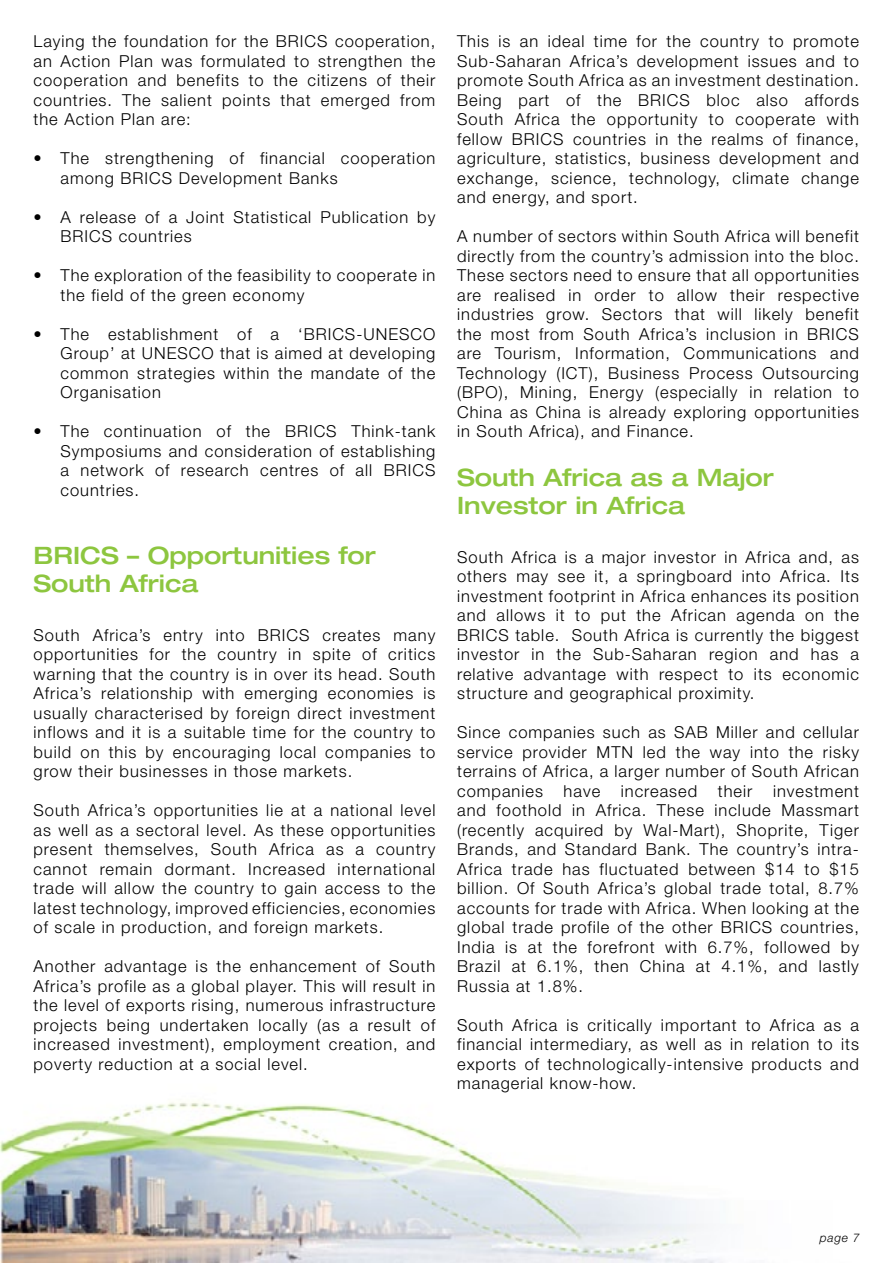
<style>
.page{position:relative;width:893px;height:1263px;background:#fff}
.page>*{position:absolute;margin:0;border:0;box-sizing:border-box;transform-origin:0 0}
.t1{font:500 expanded 24px/28.8px "Helvetica Neue LT Pro";color:#8dc63f}
.t2{font:300 16.5px/19.5px "Helvetica Neue LT Pro";letter-spacing:.06em;color:#000;text-align:justify}
.t3{font:italic 300 12px "Helvetica Neue LT Pro";color:#000}
</style>
<div class="page">
<img style="left:0;top:1102px;width:722px;height:161px">
<p class="t2" style="left:34px;top:31px;width:403px">Laying the foundation for the BRICS cooperation, an Action Plan was formulated to strengthen the cooperation and benefits to the citizens of their countries. The salient points that emerged from the Action Plan are:</p>
<p class="t2" style="left:61px;top:148px;width:376px;text-indent:-27px">• The strengthening of financial cooperation among BRICS Development Banks</p>
<p class="t2" style="left:61px;top:207px;width:376px;text-indent:-27px">• A release of a Joint Statistical Publication by<br>BRICS countries</p>
<p class="t2" style="left:61px;top:265px;width:376px;text-indent:-27px">• The exploration of the feasibility to cooperate in the field of the green economy</p>
<p class="t2" style="left:61px;top:324px;width:376px;text-indent:-27px">• The establishment of a ‘BRICS-UNESCO Group’ at UNESCO that is aimed at developing common strategies within the mandate of the Organisation</p>
<p class="t2" style="left:61px;top:421px;width:376px;text-indent:-27px">• The continuation of the BRICS Think-tank Symposiums and consideration of establishing a network of research centres of all BRICS countries.</p>
<h1 class="t1" style="left:34px;top:540px;width:344px">BRICS – Opportunities for<br>South Africa</h1>
<p class="t2" style="left:34px;top:625px;width:403px">South Africa’s entry into BRICS creates many opportunities for the country in spite of critics warning that the country is in over its head. South Africa’s relationship with emerging economies is usually characterised by foreign direct investment inflows and it is a suitable time for the country to build on this by encouraging local companies to grow their businesses in those markets.</p>
<p class="t2" style="left:34px;top:800px;width:403px">South Africa’s opportunities lie at a national level as well as a sectoral level. As these opportunities present themselves, South Africa as a country cannot remain dormant. Increased international trade will allow the country to gain access to the latest technology, improved efficiencies, economies of scale in production, and foreign markets.</p>
<p class="t2" style="left:34px;top:956px;width:403px">Another advantage is the enhancement of South Africa’s profile as a global player. This will result in the level of exports rising, numerous infrastructure projects being undertaken locally (as a result of increased investment), employment creation, and poverty reduction at a social level.</p>
<p class="t2" style="left:457px;top:31px;width:403px">This is an ideal time for the country to promote Sub-Saharan Africa’s development issues and to promote South Africa as an investment destination.<br>Being part of the BRICS bloc also affords South Africa the opportunity to cooperate with fellow BRICS countries in the realms of finance, agriculture, statistics, business development and exchange, science, technology, climate change and energy, and sport.</p>
<p class="t2" style="left:457px;top:226px;width:403px">A number of sectors within South Africa will benefit directly from the country’s admission into the bloc.<br>These sectors need to ensure that all opportunities are realised in order to allow their respective industries grow. Sectors that will likely benefit the most from South Africa’s inclusion in BRICS are Tourism, Information, Communications and Technology (ICT), Business Process Outsourcing (BPO), Mining, Energy (especially in relation to China as China is already exploring opportunities in South Africa), and Finance.</p>
<h1 class="t1" style="left:457px;top:462px;width:318px">South Africa as a Major<br>Investor in Africa</h1>
<p class="t2" style="left:457px;top:547px;width:403px">South Africa is a major investor in Africa and, as others may see it, a springboard into Africa. Its investment footprint in Africa enhances its position and allows it to put the African agenda on the BRICS table. South Africa is currently the biggest investor in the Sub-Saharan region and has a relative advantage with respect to its economic structure and geographical proximity.</p>
<p class="t2" style="left:457px;top:722px;width:403px">Since companies such as SAB Miller and cellular service provider MTN led the way into the risky terrains of Africa, a larger number of South African companies</p>
<p class="t2" style="left:457px;top:781px;width:403px;text-indent:316px">investment and foothold in Africa. These include Massmart (recently acquired by Wal-Mart), Shoprite, Tiger Brands, and Standard Bank. The country’s intra-Africa trade has fluctuated between $14 to $15 billion. Of South Africa’s global trade total, 8.7% accounts for trade with Africa. When looking at the global trade profile of the other BRICS countries, India is at the forefront with 6.7%, followed by Brazil at 6.1%, then China at 4.1%, and lastly Russia at 1.8%.</p>
<p class="t2" style="left:457px;top:1015px;width:403px">South Africa is critically important to Africa as a financial intermediary, as well as in relation to its exports of technologically-intensive products and managerial know-how.</p>
<p class="t2" style="left:564px;top:781px;width:38px">have</p>
<p class="t2" style="left:621px;top:781px;width:78px">increased</p>
<p class="t2" style="left:718px;top:781px;width:36px">their</p>
<p class="t3" style="left:820px;top:1230px;width:41px">page 7</p>
</div>
